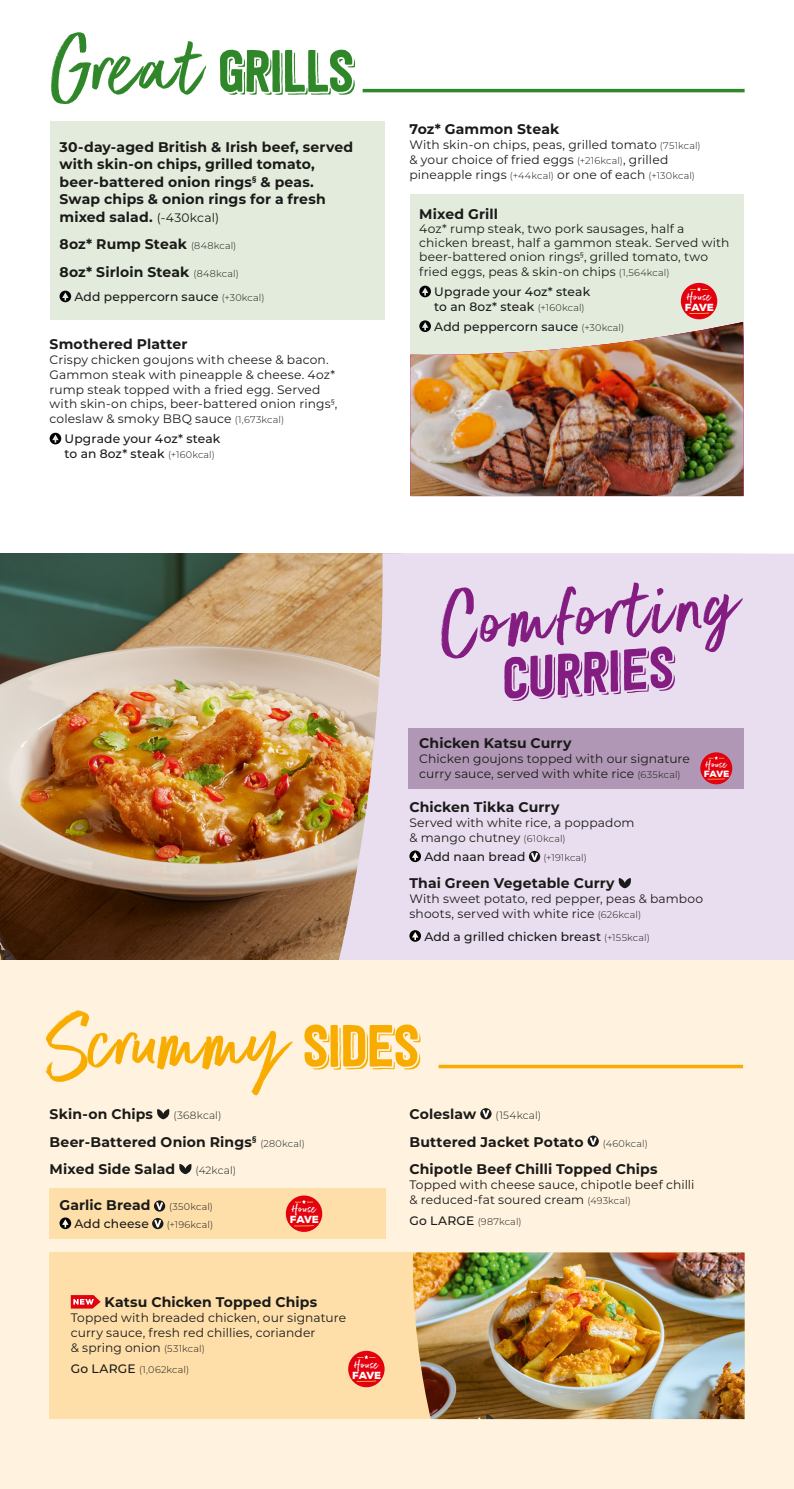
<style>
.page{position:relative;width:794px;height:1489px;background:#fff}
.page>*{position:absolute;margin:0;border:0;box-sizing:border-box;transform-origin:0 0}
.t1{font:94.5px "Better Times";color:#841d81}
.t2{font:92.75px "Better Times";letter-spacing:.01em;color:#f8ac00}
.t3{font:58.8px "Festivo LC Basic R Shadow";letter-spacing:-.04em;color:#30872a}
.t4{font:57.75px "Festivo LC Basic R Shadow";color:#841d81}
.t5{font:14.17px "Better Times";letter-spacing:.04em;color:#fff}
.t6{font:700 14px/17.5px "Montserrat";letter-spacing:.01em;color:#1a1a18}
.t7{font:12.42px "Better Times";letter-spacing:.04em;color:#fff}
.t8{font:12.25px/14.9px "Montserrat";letter-spacing:.01em;color:#1a1a18}
.t9{font:500 12.25px/14.9px "Montserrat";letter-spacing:.01em;color:#1a1a18}
.t10{font:300 10.5px "Montserrat";letter-spacing:.02em;color:#1a1a18}
.t11{font:900 9.97px "Nexa Rust Sans";letter-spacing:-.06em;color:#fff}
.t12{font:300 9.62px "Montserrat";letter-spacing:.02em;color:#1a1a18}
.t13{font:900 8.75px "Nexa Rust Sans";color:#fff}
.s1{font-family:"Better Times";font-size:92.75px}
.s2{font-weight:400;font-size:12.25px}
.s3{font-weight:300;font-size:9.62px}
.s4{font-family:"Festivo LC Basic R Shadow";font-size:58.8px}
.s5{font-weight:500;font-size:12.25px}
</style>
<div class="page">
<img style="left:0;top:553px;width:335px;height:407px">
<svg style="left:335px;top:553px;width:459px;height:407px;fill:#e9deef"></svg>
<div style="left:408px;top:727px;width:336px;height:61px;background:#b097b5"></div>
<svg style="left:409px;top:850px;width:12px;height:12px"></svg>
<svg style="left:412px;top:852px;width:6px;height:8px"></svg>
<svg style="left:529px;top:850px;width:11px;height:12px"></svg>
<svg style="left:531px;top:852px;width:7px;height:8px"></svg>
<svg style="left:618px;top:877px;width:13px;height:11px"></svg>
<svg style="left:409px;top:930px;width:12px;height:11px"></svg>
<svg style="left:412px;top:931px;width:6px;height:9px"></svg>
<div style="left:700px;top:752px;width:32px;height:32px;background:#e3000f;border-radius:50%"></div>
<svg style="left:708px;top:756px;width:16px;height:3px"></svg>
<svg style="left:707px;top:778px;width:18px;height:1px"></svg>
<div style="left:50px;top:121px;width:334px;height:198px;background:#e2ebdc"></div>
<hr style="left:363px;top:89px;width:381px;height:3px;background:#30872a">
<div style="left:410px;top:194px;width:333px;height:204px;background:#e2ebdc"></div>
<svg style="left:60px;top:290px;width:11px;height:12px"></svg>
<svg style="left:62px;top:292px;width:7px;height:8px"></svg>
<div style="left:50px;top:433px;width:11px;height:11px;background:#020204;border-radius:50%"></div>
<svg style="left:52px;top:434px;width:7px;height:8px"></svg>
<svg style="left:419px;top:286px;width:12px;height:11px"></svg>
<svg style="left:422px;top:287px;width:6px;height:8px"></svg>
<svg style="left:419px;top:320px;width:12px;height:12px"></svg>
<img style="left:410px;top:322px;width:333px;height:174px">
<div style="left:681px;top:283px;width:36px;height:36px;background:#e3000f;border-radius:50%"></div>
<svg style="left:690px;top:287px;width:18px;height:4px"></svg>
<svg style="left:689px;top:312px;width:20px;height:2px"></svg>
<div style="left:0;top:960px;width:794px;height:528px;background:#fff3e0"></div>
<div style="left:50px;top:1252px;width:694px;height:166px;background:#fedea9"></div>
<div style="left:50px;top:1188px;width:336px;height:50px;background:#fedea9"></div>
<svg style="left:438px;top:1064px;width:305px;height:4px"></svg>
<svg style="left:157px;top:1109px;width:13px;height:10px"></svg>
<svg style="left:179px;top:1163px;width:13px;height:11px"></svg>
<svg style="left:154px;top:1200px;width:11px;height:11px"></svg>
<svg style="left:156px;top:1202px;width:7px;height:7px"></svg>
<svg style="left:60px;top:1217px;width:11px;height:11px"></svg>
<svg style="left:62px;top:1219px;width:7px;height:8px"></svg>
<svg style="left:152px;top:1217px;width:11px;height:11px"></svg>
<svg style="left:154px;top:1219px;width:7px;height:8px"></svg>
<svg style="left:480px;top:1108px;width:11px;height:11px"></svg>
<svg style="left:482px;top:1109px;width:7px;height:8px"></svg>
<svg style="left:587px;top:1135px;width:12px;height:11px"></svg>
<svg style="left:590px;top:1137px;width:6px;height:8px"></svg>
<svg style="left:71px;top:1295px;width:30px;height:13px"></svg>
<img style="left:412px;top:1252px;width:332px;height:166px">
<div style="left:348px;top:1350px;width:36px;height:37px;background:#e3000f;border-radius:50%"></div>
<svg style="left:357px;top:1355px;width:18px;height:3px"></svg>
<svg style="left:356px;top:1380px;width:20px;height:1px"></svg>
<div style="left:286px;top:1195px;width:36px;height:36px;background:#e3000f;border-radius:50%"></div>
<svg style="left:295px;top:1200px;width:18px;height:3px"></svg>
<svg style="left:294px;top:1225px;width:20px;height:1px"></svg>
<h3 class="t3" style="left:50px;top:35px;width:306px"><span class="s1">Great</span> GRILLS</h3>
<p class="t6" style="left:60px;top:137px;width:295px">30-day-aged British &amp; Irish beef, served with skin-on chips, grilled tomato, beer-battered onion rings<sup>§</sup> &amp; peas.<br>Swap chips &amp; onion rings for a fresh mixed salad. <span class="s2">(-430kcal)</span></p>
<p class="t6" style="left:60px;top:230px;width:181px;line-height:27.5px">8oz* Rump Steak <span class="s3">(848kcal)<br></span>8oz* Sirloin Steak <span class="s3">(848kcal)</span></p>
<p class="t9" style="left:74px;top:289px;width:191px">Add peppercorn sauce <span class="s3">(+30kcal)</span></p>
<p class="t6" style="left:50px;top:334px;width:139px">Smothered Platter</p>
<p class="t8" style="left:50px;top:351px;width:289px">Crispy chicken goujons with cheese &amp; bacon.<br>Gammon steak with pineapple &amp; cheese. 4oz* rump steak topped with a fried egg. Served with skin-on chips, beer-battered onion rings<sup>§</sup>, coleslaw &amp; smoky BBQ sauce <span class="s3">(1,673kcal)</span></p>
<p class="t9" style="left:65px;top:431px;width:157px">Upgrade your 4oz* steak to an 8oz* steak <span class="s3">(+160kcal)</span></p>
<p class="t6" style="left:409px;top:120px;width:151px">7oz* Gammon Steak</p>
<p class="t8" style="left:409px;top:137px;width:293px">With skin-on chips, peas, grilled tomato <span class="s3">(751kcal) </span>&amp; your choice of fried eggs <span class="s3">(+216kcal)</span>, grilled pineapple rings <span class="s3">(+44kcal)</span> or one of each <span class="s3">(+130kcal)</span></p>
<p class="t6" style="left:419px;top:205px;width:80px">Mixed Grill</p>
<p class="t8" style="left:419px;top:221px;width:312px;line-height:14.3px">4oz* rump steak, two pork sausages, half a chicken breast, half a gammon steak. Served with beer-battered onion rings<sup>§</sup>, grilled tomato, two fried eggs, peas &amp; skin-on chips <span class="s3">(1,564kcal)</span></p>
<p class="t9" style="left:434px;top:284px;width:157px">Upgrade your 4oz* steak to an 8oz* steak <span class="s3">(+160kcal)</span></p>
<p class="t9" style="left:434px;top:318px;width:191px">Add peppercorn sauce <span class="s3">(+30kcal)</span></p>
<p class="t5" style="left:687px;top:289px;width:26px">House</p>
<p class="t11" style="left:685px;top:300px;width:30px">FAVE</p>
<h1 class="t1" style="left:431px;top:576px;width:304px;rotate:-5deg">Comforting</h1>
<h3 class="t4" style="left:498px;top:643px;width:175px;rotate:-4deg">CURRIES</h3>
<p class="t6" style="left:419px;top:733px;width:154px">Chicken Katsu Curry</p>
<p class="t8" style="left:419px;top:750px;width:272px">Chicken goujons topped with our signature curry sauce, served with white rice <span class="s3">(635kcal)</span></p>
<p class="t6" style="left:409px;top:797px;width:151px">Chicken Tikka Curry</p>
<p class="t8" style="left:409px;top:814px;width:227px">Served with white rice, a poppadom &amp; mango chutney <span class="s3">(610kcal)</span></p>
<p class="t9" style="left:424px;top:848px;width:103px">Add naan bread</p>
<p class="t12" style="left:543px;top:850px;width:45px">(+191kcal)</p>
<p class="t6" style="left:409px;top:873px;width:207px">Thai Green Vegetable Curry</p>
<p class="t8" style="left:409px;top:890px;width:295px">With sweet potato, red pepper, peas &amp; bamboo shoots, served with white rice <span class="s3">(626kcal)</span></p>
<p class="t9" style="left:424px;top:928px;width:227px">Add a grilled chicken breast <span class="s3">(+155kcal)</span></p>
<p class="t7" style="left:705px;top:757px;width:23px">House</p>
<p class="t13" style="left:704px;top:767px;width:27px">FAVE</p>
<h2 class="t2" style="left:43px;top:992px;width:378px">Scrummy <span class="s4">SIDES</span></h2>
<p class="t6" style="left:50px;top:1104px;width:105px">Skin-on Chips</p>
<p class="t10" style="left:173px;top:1108px;width:50px">(368kcal)</p>
<p class="t6" style="left:50px;top:1132px;width:208px">Beer-Battered Onion Rings<sup>§</sup></p>
<p class="t12" style="left:260px;top:1136px;width:46px">(280kcal)</p>
<p class="t6" style="left:50px;top:1159px;width:127px">Mixed Side Salad</p>
<p class="t10" style="left:195px;top:1163px;width:42px">(42kcal)</p>
<p class="t6" style="left:60px;top:1195px;width:93px">Garlic Bread</p>
<p class="t12" style="left:169px;top:1200px;width:45px">(350kcal)</p>
<p class="t9" style="left:74px;top:1215px;width:76px">Add cheese</p>
<p class="t12" style="left:167px;top:1217px;width:48px">(+196kcal)</p>
<p class="t5" style="left:292px;top:1201px;width:26px">House</p>
<p class="t11" style="left:290px;top:1212px;width:30px">FAVE</p>
<p class="t6" style="left:105px;top:1292px;width:214px">Katsu Chicken Topped Chips</p>
<p class="t8" style="left:71px;top:1309px;width:277px">Topped with breaded chicken, our signature curry sauce, fresh red chillies, coriander<br>&amp; spring onion <span class="s3">(531kcal)</span></p>
<p class="t12" style="left:71px;top:1362px;width:120px"><span class="s5">Go LARGE</span> (1,062kcal)</p>
<p class="t5" style="left:354px;top:1356px;width:26px">House</p>
<p class="t11" style="left:353px;top:1367px;width:30px">FAVE</p>
<p class="t6" style="left:409px;top:1104px;width:68px">Coleslaw</p>
<p class="t10" style="left:495px;top:1108px;width:47px">(154kcal)</p>
<p class="t6" style="left:409px;top:1132px;width:175px">Buttered Jacket Potato</p>
<p class="t12" style="left:603px;top:1136px;width:46px">(460kcal)</p>
<p class="t6" style="left:409px;top:1159px;width:249px">Chipotle Beef Chilli Topped Chips</p>
<p class="t8" style="left:409px;top:1176px;width:286px">Topped with cheese sauce, chipotle beef chilli &amp; reduced-fat soured cream <span class="s3">(493kcal)</span></p>
<p class="t12" style="left:409px;top:1214px;width:114px"><span class="s5">Go LARGE</span> (987kcal)</p>
</div>
